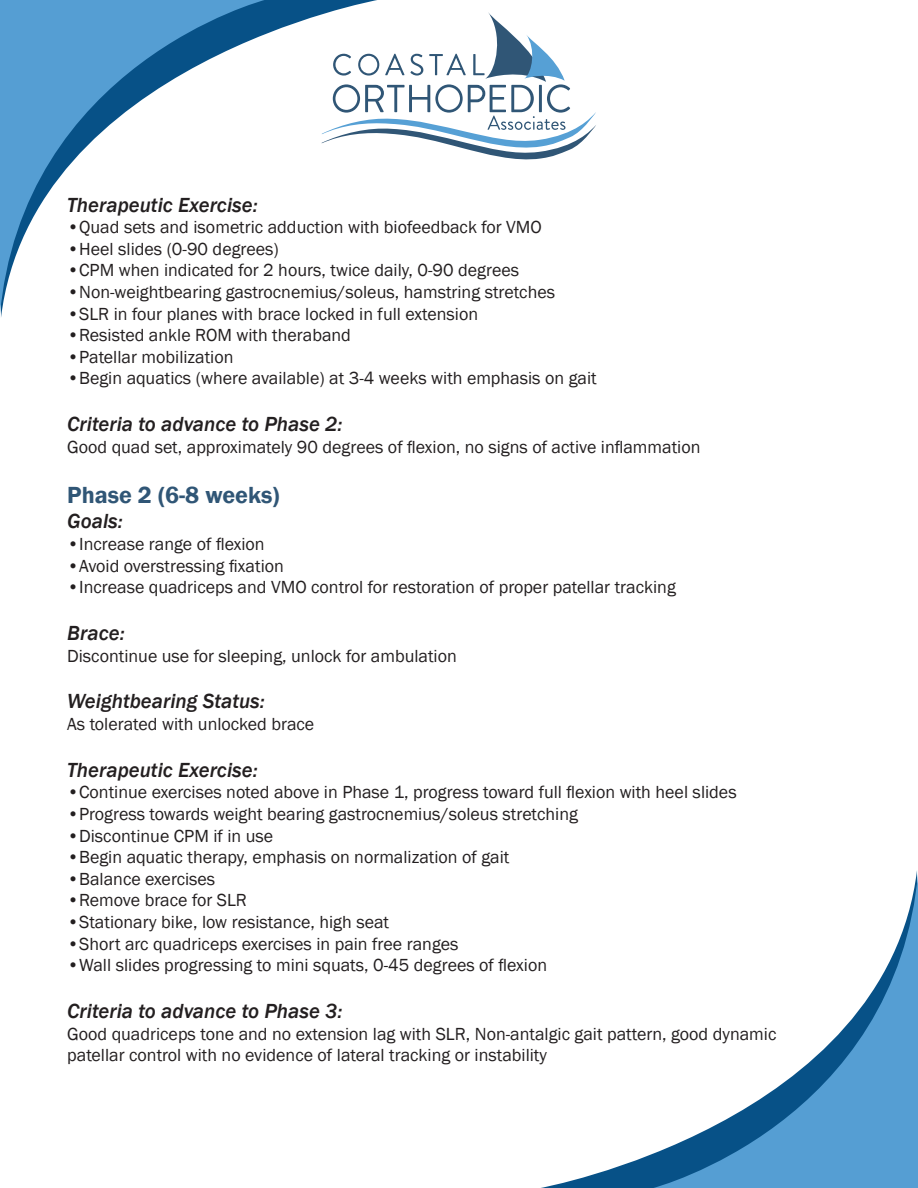
<style>
.page{position:relative;width:918px;height:1188px;background:#fff}
.page>*{position:absolute;margin:0;border:0;box-sizing:border-box;transform-origin:0 0}
.Section_heading{font:600 24px "Franklin Gothic";color:#305676}
.Section_subtitle{font:italic 500 21px "Franklin Gothic";color:#231f20}
.Body_text{font:18px/21.6px "Franklin Gothic";color:#231f20}
</style>
<div class="page">
<svg style="left:265px;top:0;width:112px;height:144px"></svg>
<svg style="left:0;top:0;width:265px;height:317px"></svg>
<svg style="left:541px;top:1153px;width:112px;height:35px"></svg>
<svg style="left:653px;top:871px;width:265px;height:317px"></svg>
<svg style="left:322px;top:12px;width:274px;height:147px"></svg>
<p class="Section_subtitle" style="left:67px;top:192px;width:192px">Therapeutic Exercise:</p>
<p class="Body_text" style="left:67px;top:217px;width:476px">•Quad sets and isometric adduction with biofeedback for VMO</p>
<p class="Body_text" style="left:67px;top:238px;width:213px">•Heel slides (0-90 degrees)</p>
<p class="Body_text" style="left:67px;top:260px;width:453px">•CPM when indicated for 2 hours, twice daily, 0-90 degrees</p>
<p class="Body_text" style="left:67px;top:282px;width:489px">•Non-weightbearing gastrocnemius/soleus, hamstring stretches</p>
<p class="Body_text" style="left:67px;top:303px;width:412px">•SLR in four planes with brace locked in full extension</p>
<p class="Body_text" style="left:67px;top:325px;width:285px">•Resisted ankle ROM with theraband</p>
<p class="Body_text" style="left:67px;top:346px;width:168px">•Patellar mobilization</p>
<p class="Body_text" style="left:67px;top:368px;width:531px">•Begin aquatics (where available) at 3-4 weeks with emphasis on gait</p>
<p class="Section_subtitle" style="left:67px;top:411px;width:277px">Criteria to advance to Phase 2:</p>
<p class="Body_text" style="left:67px;top:436px;width:635px">Good quad set, approximately 90 degrees of flexion, no signs of active inflammation</p>
<p class="Section_heading" style="left:67px;top:480px;width:214px">Phase 2 (6-8 weeks)</p>
<p class="Section_subtitle" style="left:67px;top:508px;width:57px">Goals:</p>
<p class="Body_text" style="left:67px;top:534px;width:199px">•Increase range of flexion</p>
<p class="Body_text" style="left:67px;top:555px;width:218px">•Avoid overstressing fixation</p>
<p class="Body_text" style="left:67px;top:577px;width:610px">•Increase quadriceps and VMO control for restoration of proper patellar tracking</p>
<p class="Section_subtitle" style="left:67px;top:620px;width:59px">Brace:</p>
<p class="Body_text" style="left:67px;top:645px;width:391px">Discontinue use for sleeping, unlock for ambulation</p>
<p class="Section_subtitle" style="left:67px;top:688px;width:199px">Weightbearing Status:</p>
<p class="Body_text" style="left:67px;top:714px;width:249px">As tolerated with unlocked brace</p>
<p class="Section_subtitle" style="left:67px;top:757px;width:192px">Therapeutic Exercise:</p>
<p class="Body_text" style="left:67px;top:782px;width:671px">•Continue exercises noted above in Phase 1, progress toward full flexion with heel slides</p>
<p class="Body_text" style="left:67px;top:804px;width:512px">•Progress towards weight bearing gastrocnemius/soleus stretching</p>
<p class="Body_text" style="left:67px;top:825px;width:208px">•Discontinue CPM if in use</p>
<p class="Body_text" style="left:67px;top:847px;width:444px">•Begin aquatic therapy, emphasis on normalization of gait</p>
<p class="Body_text" style="left:67px;top:868px;width:150px">•Balance exercises</p>
<p class="Body_text" style="left:67px;top:890px;width:181px">•Remove brace for SLR</p>
<p class="Body_text" style="left:67px;top:912px;width:323px">•Stationary bike, low resistance, high seat</p>
<p class="Body_text" style="left:67px;top:933px;width:393px">•Short arc quadriceps exercises in pain free ranges</p>
<p class="Body_text" style="left:67px;top:955px;width:481px">•Wall slides progressing to mini squats, 0-45 degrees of flexion</p>
<p class="Section_subtitle" style="left:67px;top:998px;width:277px">Criteria to advance to Phase 3:</p>
<p class="Body_text" style="left:67px;top:1023px;width:711px">Good quadriceps tone and no extension lag with SLR, Non-antalgic gait pattern, good dynamic patellar control with no evidence of lateral tracking or instability</p>
</div>
